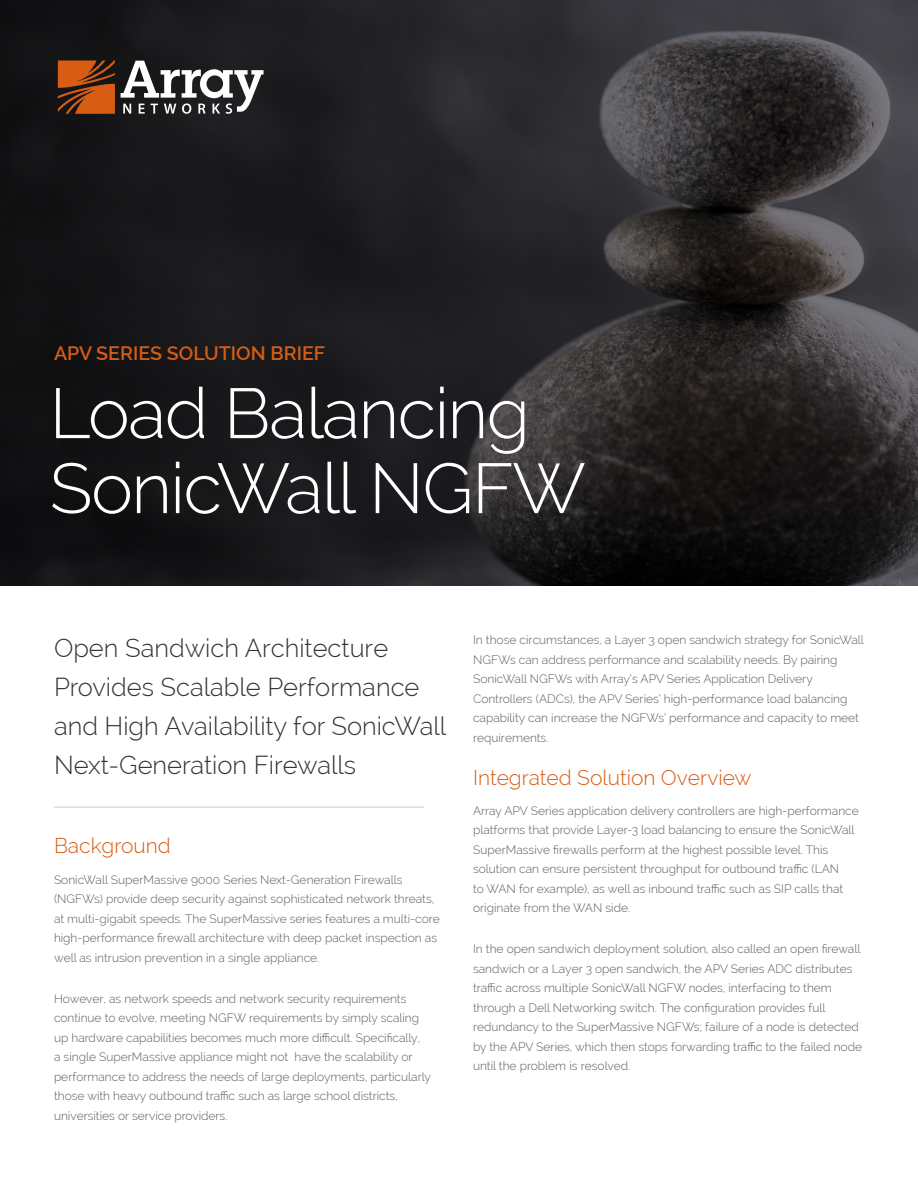
<style>
.page{position:relative;width:918px;height:1188px;background:#fff}
.page>*{position:absolute;margin:0;border:0;box-sizing:border-box;transform-origin:0 0}
.Doc_Title{font:300 70.5px/75px "Raleway";letter-spacing:-.02em;color:#fff}
.secondary_header{font:300 25.5px/39px "Raleway";color:#333}
.Section_Header{font:300 21px "Raleway";color:#d75d14}
.t1{font:600 19.5px "Raleway";color:#d75d14}
.body_dark{font:300 12px/19.5px "Raleway";color:#5c5c5c}
</style>
<div class="page">
<img style="left:0;top:0;width:918px;height:585px">
<hr style="left:54px;top:807px;width:370px;height:1px;background:#ccc">
<svg style="left:121px;top:61px;width:143px;height:53px"></svg>
<svg style="left:57px;top:60px;width:58px;height:54px;background:#974514"></svg>
<p class="t1" style="left:54px;top:342px;width:273px">APV SERIES SOLUTION BRIEF</p>
<p class="Doc_Title" style="left:50px;top:376px;width:538px">Load Balancing<br>SonicWall NGFW</p>
<p class="secondary_header" style="left:54px;top:629px;width:394px">Open Sandwich Architecture<br>Provides Scalable Performance and High Availability for SonicWall<br>Next-Generation Firewalls</p>
<p class="body_dark" style="left:473px;top:630px;width:392px">In those circumstances, a Layer 3 open sandwich strategy for SonicWall NGFWs can address performance and scalability needs. By pairing SonicWall NGFWs with Array’s APV Series Application Delivery Controllers (ADCs), the APV Series’ high-performance load balancing capability can increase the NGFWs’ performance and capacity to meet requirements.</p>
<p class="Section_Header" style="left:473px;top:765px;width:280px">Integrated Solution Overview</p>
<p class="body_dark" style="left:473px;top:801px;width:387px">Array APV Series application delivery controllers are high-performance platforms that provide Layer-3 load balancing to ensure the SonicWall SuperMassive firewalls perform at the highest possible level. This solution can ensure persistent throughput for outbound traffic (LAN<br>to WAN for example), as well as inbound traffic such as SIP calls that originate from the WAN side.</p>
<p class="body_dark" style="left:473px;top:939px;width:391px">In the open sandwich deployment solution, also called an open firewall sandwich or a Layer 3 open sandwich, the APV Series ADC distributes traffic across multiple SonicWall NGFW nodes, interfacing to them through a Dell Networking switch. The configuration provides full redundancy to the SuperMassive NGFWs; failure of a node is detected by the APV Series, which then stops forwarding traffic to the failed node until the problem is resolved.</p>
<p class="Section_Header" style="left:54px;top:834px;width:118px">Background</p>
<p class="body_dark" style="left:54px;top:870px;width:387px">SonicWall SuperMassive 9000 Series Next-Generation Firewalls (NGFWs) provide deep security against sophisticated network threats, at multi-gigabit speeds. The SuperMassive series features a multi-core high-performance firewall architecture with deep packet inspection as well as intrusion prevention in a single appliance.</p>
<p class="body_dark" style="left:54px;top:989px;width:379px">However, as network speeds and network security requirements continue to evolve, meeting NGFW requirements by simply scaling up hardware capabilities becomes much more difficult. Specifically,<br>a single SuperMassive appliance might not have the scalability or performance to address the needs of large deployments, particularly those with heavy outbound traffic such as large school districts, universities or service providers.</p>
</div>
